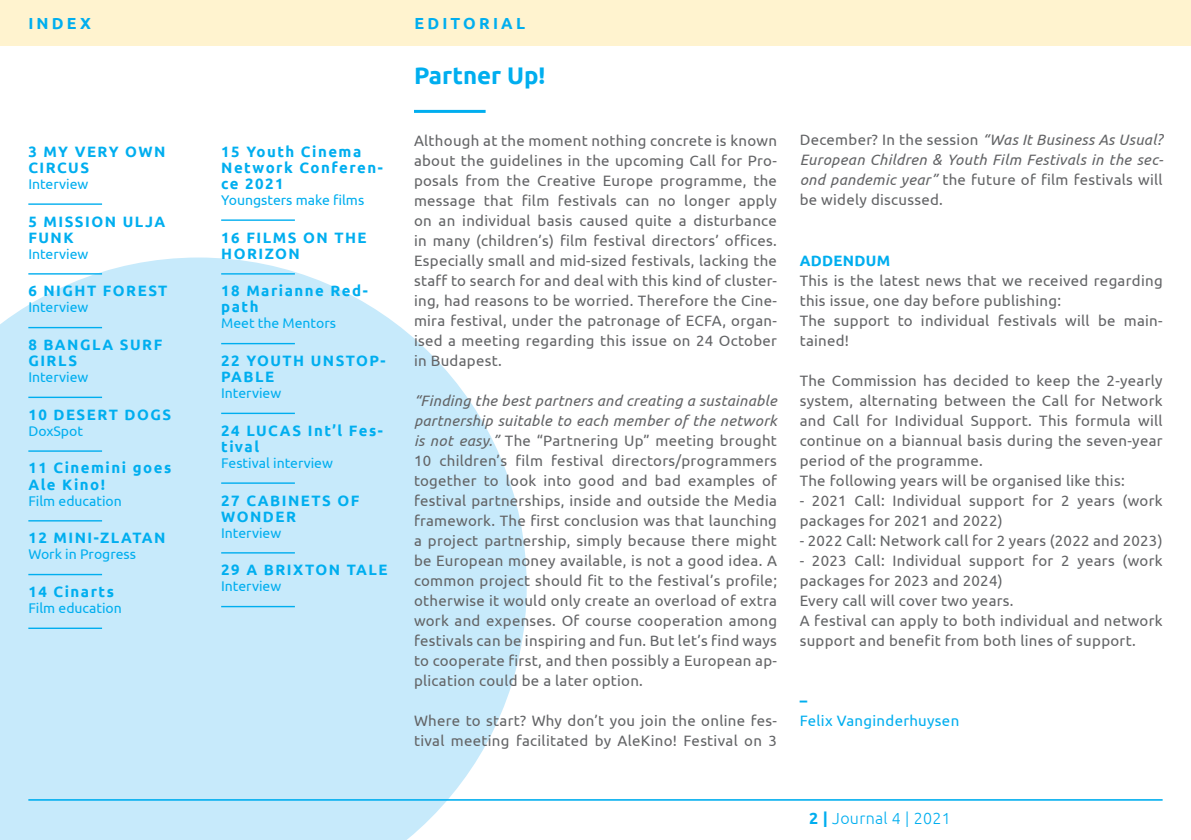
<style>
.page{position:relative;width:1191px;height:840px;background:#fff}
.page>*{position:absolute;margin:0;border:0;box-sizing:border-box;transform-origin:0 0}
.t1{font:700 24px "Ubuntu";color:#00aeef}
.t2{font:300 16px "Ubuntu";letter-spacing:.02em;color:#00aeef}
.t3{font:700 16px "Ubuntu";letter-spacing:.2em;color:#00aeef}
.t4{font:15px/20px "Ubuntu";letter-spacing:.02em;color:#636466}
.t5{font:700 15px/16px "Ubuntu";letter-spacing:.1em;color:#00aeef}
.t6{font:italic 15px/20px "Ubuntu";letter-spacing:.02em;color:#636466;text-align:justify}
.t7{font:15px "Ubuntu";letter-spacing:.02em;color:#00aeef}
.t8{font:700 15px "Ubuntu";letter-spacing:.02em;color:#00aeef}
.t9{font:14px "Ubuntu";color:#00aeef}
.s1{font-style:italic}
.s2{font-style:normal}
.s3{font-weight:700}
</style>
<div class="page">
<div style="left:0;top:0;width:1191px;height:45px;background:#fff3cf"></div>
<svg style="left:0;top:257px;width:527px;height:582px;background:#cdecfb"></svg>
<hr style="left:28px;top:798px;width:1134px;height:2px;background:#00aeef">
<hr style="left:414px;top:110px;width:71px;height:3px;background:#00aeef">
<hr style="left:28px;top:203px;width:74px;height:2px;background:#00aeef">
<hr style="left:28px;top:273px;width:74px;height:1px;background:#00aeef">
<hr style="left:28px;top:327px;width:74px;height:1px;background:#00aeef">
<hr style="left:28px;top:396px;width:74px;height:2px;background:#00aeef">
<hr style="left:28px;top:450px;width:74px;height:1px;background:#00aeef">
<hr style="left:28px;top:520px;width:74px;height:1px;background:#00aeef">
<hr style="left:28px;top:573px;width:74px;height:2px;background:#00aeef">
<hr style="left:28px;top:627px;width:74px;height:1px;background:#00aeef">
<hr style="left:221px;top:219px;width:74px;height:2px;background:#00aeef">
<hr style="left:221px;top:273px;width:74px;height:1px;background:#00aeef">
<hr style="left:221px;top:343px;width:74px;height:1px;background:#00aeef">
<hr style="left:221px;top:412px;width:74px;height:2px;background:#00aeef">
<hr style="left:221px;top:482px;width:74px;height:1px;background:#00aeef">
<hr style="left:221px;top:552px;width:74px;height:1px;background:#00aeef">
<hr style="left:221px;top:605px;width:74px;height:2px;background:#00aeef">
<p class="t3" style="left:28px;top:14px;width:13px">Inde</p>
<p class="t3" style="left:80px;top:14px;width:12px">x</p>
<p class="t3" style="left:414px;top:14px;width:112px">Ed ito ria l</p>
<h1 class="t1" style="left:414px;top:61px;width:133px">Partner Up!</h1>
<p class="t5" style="left:28px;top:143px;width:139px">3 MY VERY OWN<br>CIRCUS</p>
<p class="t9" style="left:28px;top:175px;width:62px">Interview</p>
<p class="t5" style="left:28px;top:213px;width:138px">5 MISSION ULJA<br>FUNK</p>
<p class="t9" style="left:28px;top:245px;width:62px">Interview</p>
<p class="t5" style="left:28px;top:282px;width:141px">6 NIGHT FOREST</p>
<p class="t9" style="left:28px;top:298px;width:62px">Interview</p>
<p class="t5" style="left:28px;top:336px;width:136px">8 BANGLA SURF<br>GIRL</p>
<p class="t5" style="left:68px;top:352px;width:10px">S</p>
<p class="t9" style="left:28px;top:368px;width:62px">Interview</p>
<p class="t5" style="left:28px;top:406px;width:144px">10 DESERT DOGS</p>
<p class="t9" style="left:28px;top:422px;width:56px">DoxSpot</p>
<p class="t5" style="left:28px;top:459px;width:144px">11 Cinemini goes<br>Ale Kino!</p>
<p class="t9" style="left:28px;top:491px;width:95px">Film education</p>
<p class="t5" style="left:28px;top:529px;width:139px">12 MI NI-ZLATAN</p>
<p class="t9" style="left:28px;top:545px;width:109px">Work in Progress</p>
<p class="t5" style="left:28px;top:583px;width:87px">14 Cinarts</p>
<p class="t9" style="left:28px;top:599px;width:95px">Film education</p>
<p class="t5" style="left:221px;top:143px;width:163px">15 Youth Cinema<br>Network Conferen&shy;ce 2021</p>
<p class="t9" style="left:221px;top:191px;width:145px">Youngsters make films</p>
<p class="t5" style="left:221px;top:229px;width:147px">16 FILMS ON THE<br>HORIZON</p>
<p class="t5" style="left:221px;top:282px;width:148px">18 Marianne Red&shy;path</p>
<p class="t9" style="left:221px;top:314px;width:116px">Meet the Mentors</p>
<p class="t5" style="left:221px;top:352px;width:166px">22 YOUTH UNSTOP-<br>PABLE</p>
<p class="t9" style="left:221px;top:384px;width:62px">Interview</p>
<p class="t5" style="left:221px;top:422px;width:163px">24 LUCAS I nt’l Fes&shy;tival</p>
<p class="t9" style="left:221px;top:454px;width:113px">Festival interview</p>
<p class="t5" style="left:221px;top:491px;width:140px">27 CABI NETS OF<br>WONDER</p>
<p class="t9" style="left:221px;top:523px;width:62px">Interview</p>
<p class="t5" style="left:221px;top:561px;width:64px">29 A BRIX</p>
<p class="t5" style="left:305px;top:561px;width:84px">TON TALE</p>
<p class="t9" style="left:221px;top:577px;width:62px">Interview</p>
<p class="t4" style="left:414px;top:130px;width:364px;text-align:justify">Although at the moment nothing concrete is known about the guidelines in the upcoming Call for Pro&shy;posals from the Creative Europe programme, the message that film festivals can no longer apply on an individual basis caused quite a disturbance in many (children’s) film festival directors’ offices.<br>Especially small and mid-sized festivals, lacking the staff to search for and deal with this kind of cluster&shy;ing, had reasons to be worried. Therefore the Cine&shy;mira festival, under the patronage of ECFA, organ&shy;ised a meeting regarding this issue on 24 October in Budapest.</p>
<p class="t4" style="left:414px;top:390px;width:364px;text-align:justify"><span class="s1">“Finding the best partners and creating a sustainable partnership suitable to each member of the network is not easy.”</span> The “Partnering Up” meeting brought 10 children’s film festival directors/programmers together to look into good and bad examples of festival partnerships, inside and outside the Media framework. The first conclusion was that launching a project partnership, simply because there might be European money available, is not a good idea. A common project should fit to the festival’s profile; otherwise it would only create an overload of extra work and expenses. Of course cooperation among festivals can be inspiring and fun. But let’s find ways to cooperate first, and then possibly a European ap&shy;plication could be a later option.</p>
<p class="t4" style="left:414px;top:709px;width:364px">Where to start? Why don’t you join the online fes&shy;tival meeting facilitated by AleKino! Festival on 3</p>
<p class="t6" style="left:799px;top:129px;width:365px"><span class="s2">December? In the session</span> “Was It Business As Usual?<br>European Children &amp; Youth Film Festivals in the sec&shy;ond pandemic year” <span class="s2">the future of film festivals will be widely discussed.</span></p>
<p class="t8" style="left:799px;top:251px;width:92px">ADDENDUM</p>
<p class="t4" style="left:799px;top:269px;width:364px">This is the latest news that we received regarding this issue, one day before publishing:<br>The support to individual festivals will be main&shy;tained!</p>
<p class="t4" style="left:799px;top:369px;width:364px">The Commission has decided to keep the 2-yearly system, alternating between the Call for Network and Call for Individual Support. This formula will continue on a biannual basis during the seven-year period of the programme.<br>The following years will be organised like this:</p>
<p class="t4" style="left:799px;top:489px;width:364px">- 2021 Call: Individual support for 2 years (work packages for 2021 and 2022)</p>
<p class="t4" style="left:799px;top:529px;width:364px">- 2022 Call: Network call for 2 years (2022 and 2023)</p>
<p class="t4" style="left:799px;top:549px;width:364px">- 2023 Call: Individual support for 2 years (work packages for 2023 and 2024)<br>Every call will cover two years.<br>A festival can apply to both individual and network support and benefit from both lines of support.</p>
<p class="t5" style="left:799px;top:692px;width:9px">–</p>
<p class="t7" style="left:799px;top:711px;width:161px">Felix Vanginderhuysen</p>
<p class="t2" style="left:809px;top:807px;width:143px"><span class="s3">2 |</span> Journal 4 | 2021</p>
</div>
